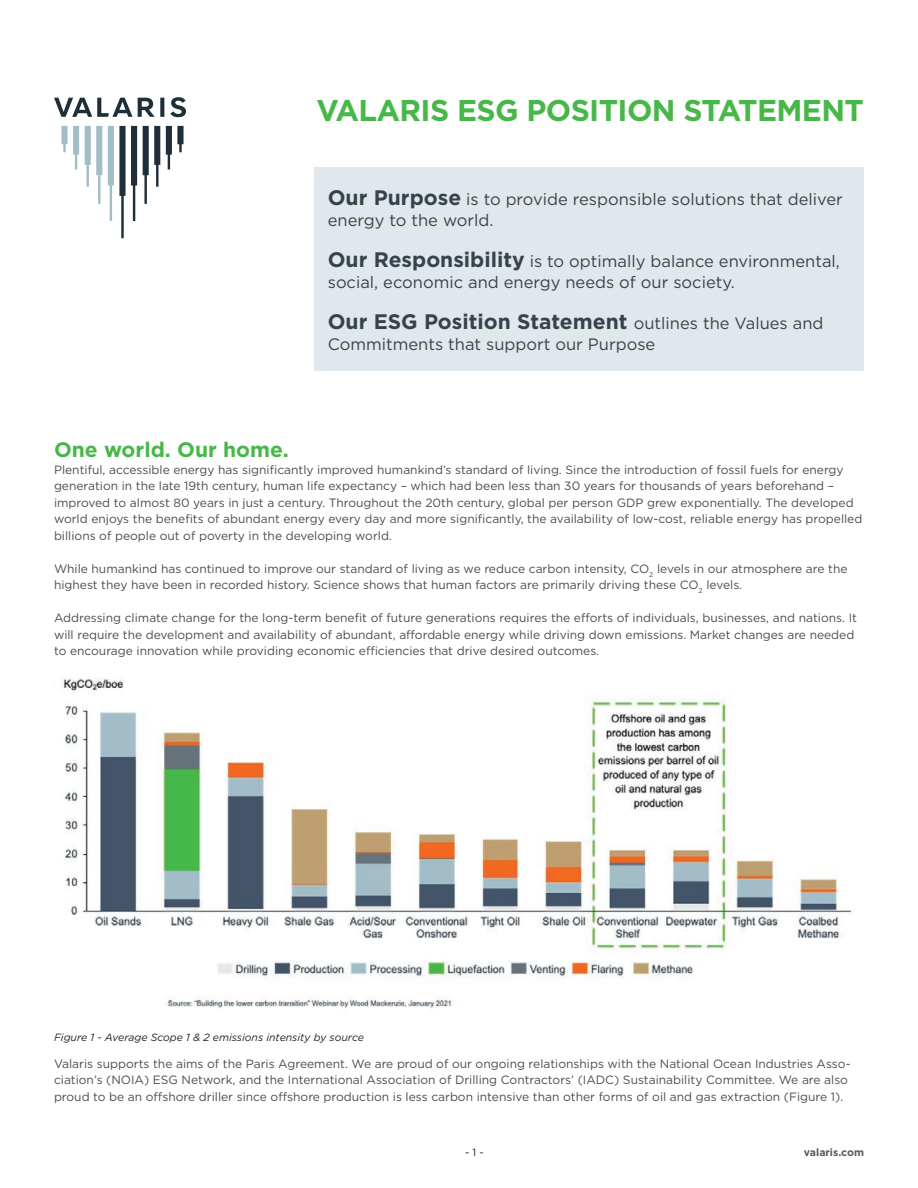
<style>
.page{position:relative;width:918px;height:1188px;background:#fff}
.page>*{position:absolute;margin:0;border:0;box-sizing:border-box;transform-origin:0 0}
.t1{font:700 30px "Gotham";letter-spacing:-.02em;color:#48b749}
.t2{font:700 21px "Gotham";color:#38424c}
.t3{font:700 21px "Gotham";color:#48b749}
.t4{font:16.5px/21px "Gotham";color:#38424c}
.t5{font:12px/16.5px "Gotham";color:#4b4c4d}
.t6{font:italic 10.5px "Gotham";color:#231f20}
.t7{font:700 10.5px "Gotham";color:#57585a}
.t8{font:10.5px "Gotham";color:#231f20}
.s1{font-weight:700;font-size:21px}
.s2{font-weight:400;font-size:16.5px}
</style>
<div class="page">
<svg style="left:54px;top:97px;width:132px;height:141px"></svg>
<img style="left:62px;top:678px;width:790px;height:331px">
<div style="left:314px;top:168px;width:550px;height:203px;background:#e0e8ec"></div>
<h1 class="t1" style="left:316px;top:91px;width:549px">VALARIS ESG POSITION STATEMENT</h1>
<h3 class="t4" style="left:328px;top:188px;width:517px"><span class="s1">Our Purpose</span> is to provide responsible solutions that deliver energy to the world.</h3>
<h3 class="t4" style="left:328px;top:250px;width:514px"><span class="s1">Our Responsibility</span> is to optimally balance environmental, social, economic and energy needs of our society.</h3>
<h2 class="t2" style="left:328px;top:308px;width:497px">Our ESG Position Statement <span class="s2">outlines the Values and</span></h2>
<h3 class="t4" style="left:328px;top:334px;width:329px">Commitments that support our Purpose</h3>
<h2 class="t3" style="left:54px;top:436px;width:236px">One world. Our home.</h2>
<p class="t5" style="left:54px;top:461px;width:810px">Plentiful, accessible energy has significantly improved humankind’s standard of living. Since the introduction of fossil fuels for energy generation in the late 19th century, human life expectancy – which had been less than 30 years for thousands of years beforehand – improved to almost 80 years in just a century. Throughout the 20th century, global per person GDP grew exponentially. The developed world enjoys the benefits of abundant energy every day and more significantly, the availability of low-cost, reliable energy has propelled billions of people out of poverty in the developing world.</p>
<p class="t5" style="left:54px;top:560px;width:795px">While humankind has continued to improve our standard of living as we reduce carbon intensity, CO<sub>2</sub> levels in our atmosphere are the highest they have been in recorded history. Science shows that human factors are primarily driving these CO<sub>2</sub> levels.</p>
<p class="t5" style="left:54px;top:610px;width:805px">Addressing climate change for the long-term benefit of future generations requires the efforts of individuals, businesses, and nations. It will require the development and availability of abundant, affordable energy while driving down emissions. Market changes are needed to encourage innovation while providing economic efficiencies that drive desired outcomes.</p>
<p class="t6" style="left:54px;top:1031px;width:312px">Figure 1 - Average Scope 1 &amp; 2 emissions intensity by source</p>
<p class="t5" style="left:54px;top:1055px;width:798px">Valaris supports the aims of the Paris Agreement. We are proud of our ongoing relationships with the National Ocean Industries Asso&shy;ciation’s (NOIA) ESG Network, and the International Association of Drilling Contractors’ (IADC) Sustainability Committee. We are also proud to be an offshore driller since offshore production is less carbon intensive than other forms of oil and gas extraction (Figure 1).</p>
<p class="t8" style="left:465px;top:1145px;width:20px">- 1 -</p>
<p class="t7" style="left:804px;top:1145px;width:62px">valaris.com</p>
</div>
